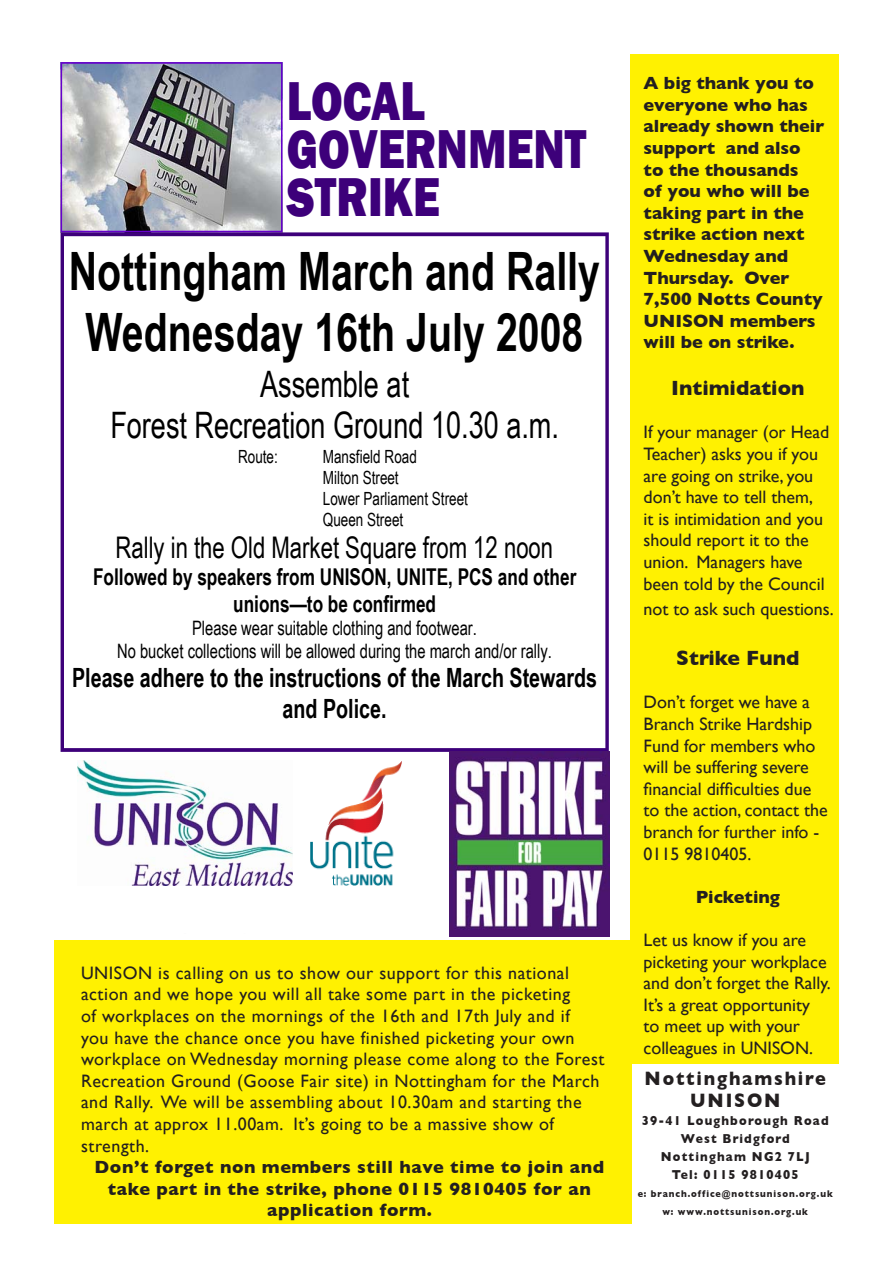
<style>
.page{position:relative;width:893px;height:1263px;background:#fff}
.page>*{position:absolute;margin:0;border:0;box-sizing:border-box;transform-origin:0 0}
.t1{font:800 56.25px/47.8px "Franklin Gothic";color:#3d007a;scale:.81 1}
.t2{font:700 52.95px/60.8px "Arial Narrow";color:#000;text-align:center;scale:.91 1}
.t3{font:36.45px/41.7px "Arial Narrow";color:#000;text-align:center;scale:.91 1}
.t4{font:29.85px "Arial Narrow";color:#000;scale:.91 1}
.t5{font:700 26.55px/30.5px "Arial Narrow";color:#000;text-align:center;scale:.91 1}
.t6{font:700 23.1px/26.5px "Arial Narrow";color:#000;text-align:center;scale:.91 1}
.t7{font:700 21px "Gill Sans";color:#231f20}
.t8{font:19.8px/22.8px "Arial Narrow";color:#000;text-align:center;scale:.91 1}
.t9{font:700 19.8px/21.6px "Gill Sans";letter-spacing:.1em;color:#231f20;text-align:center;scale:.91 1}
.t10{font:18.15px/20.9px "Arial Narrow";color:#000;scale:.91 1}
.t11{font:18px/21.6px "Gill Sans";color:#231f20}
.t12{font:18px "Gill Sans";letter-spacing:.03em;color:#231f20}
.t13{font:700 18px/21.6px "Gill Sans";color:#231f20}
.t14{font:700 18px "Gill Sans";letter-spacing:.03em;color:#231f20}
.t15{font:700 13.2px/18px "Gill Sans";letter-spacing:.1em;color:#231f20;text-align:center;scale:.91 1}
.t16{font:700 9.9px/18px "Gill Sans";letter-spacing:.1em;color:#231f20;text-align:center;scale:.91 1}
</style>
<div class="page">
<img style="left:61px;top:62px;width:222px;height:170px">
<svg style="left:61px;top:232px;width:548px;height:520px"></svg>
<img style="left:450px;top:752px;width:159px;height:184px">
<img style="left:78px;top:760px;width:215px;height:126px">
<img style="left:311px;top:761px;width:91px;height:125px">
<div style="left:54px;top:941px;width:578px;height:283px;background:#fff101"></div>
<div style="left:630px;top:54px;width:209px;height:1010px;background:#fff101"></div>
<p class="t1" style="left:287px;top:77px;width:372px">LOCAL<br>GOVERNMENT<br>STRIKE</p>
<p class="t2" style="left:69px;top:239px;width:585px">Nottingham March and Rally<br>Wednesday 16th July 2008</p>
<p class="t3" style="left:110px;top:362px;width:495px">Assemble at<br>Forest Recreation Ground 10.30 a.m.</p>
<p class="t10" style="left:238px;top:445px;width:45px">Route:</p>
<p class="t10" style="left:323px;top:445px;width:161px">Mansfield Road<br>Milton Street<br>Lower Parliament Street<br>Queen Street</p>
<p class="t4" style="left:115px;top:525px;width:483px">Rally in the Old Market Square from 12 noon</p>
<p class="t6" style="left:93px;top:563px;width:533px">Followed by speakers from UNISON, UNITE, PCS and other unions—to be confirmed</p>
<p class="t8" style="left:117px;top:616px;width:479px">Please wear suitable clothing and footwear.<br>No bucket collections will be allowed during the march and/or rally.</p>
<p class="t5" style="left:72px;top:661px;width:579px">Please adhere to the instructions of the March Stewards and Police.</p>
<p class="t12" style="left:81px;top:962px;width:490px">UNISON is calling on us to show our support for this national</p>
<p class="t12" style="left:81px;top:983px;width:491px">action and we hope you will all take some part in the picketing</p>
<p class="t12" style="left:81px;top:1005px;width:490px">of workplaces on the mornings of the 16th and 17th July and if</p>
<p class="t12" style="left:81px;top:1027px;width:495px">you have the chance once you have finished picketing your own</p>
<p class="t12" style="left:81px;top:1048px;width:525px">workplace on Wednesday morning please come along to the Forest</p>
<p class="t12" style="left:81px;top:1070px;width:520px">Recreation Ground (Goose Fair site) in Nottingham for the March</p>
<p class="t12" style="left:81px;top:1091px;width:502px">and Rally. We will be assembling about 10.30am and starting the</p>
<p class="t12" style="left:81px;top:1113px;width:475px">march at approx 11.00am. It’s going to be a massive show of</p>
<p class="t12" style="left:81px;top:1135px;width:70px">strength.</p>
<p class="t14" style="left:95px;top:1156px;width:511px">Don’t forget non members still have time to join and</p>
<p class="t14" style="left:108px;top:1178px;width:485px">take part in the strike, phone 0115 9810405 for an</p>
<p class="t14" style="left:267px;top:1200px;width:166px">application form.</p>
<p class="t13" style="left:644px;top:72px;width:182px">A big thank you to everyone who has already shown their support and also to the thousands<br>of you who will be taking part in the strike action next<br>Wednesday and<br>Thursday. Over<br>7,500 Notts County<br>UNISON members will be on strike.</p>
<p class="t7" style="left:671px;top:376px;width:135px">Intimidation</p>
<p class="t11" style="left:644px;top:421px;width:187px">If your manager (or Head<br>Teacher) asks you if you are going on strike, you don’t have to tell them,<br>it is intimidation and you should report it to the union. Managers have been told by the Council</p>
<p class="t11" style="left:644px;top:598px;width:192px">not to ask such questions.</p>
<p class="t7" style="left:676px;top:646px;width:125px">Strike Fund</p>
<p class="t11" style="left:644px;top:691px;width:186px">Don’t forget we have a<br>Branch Strike Hardship<br>Fund for members who will be suffering severe financial difficulties due to the action, contact the branch for further info -<br>0115 9810405.</p>
<p class="t13" style="left:696px;top:886px;width:86px">Picketing</p>
<p class="t11" style="left:644px;top:929px;width:189px">Let us know if you are picketing your workplace and don’t forget the Rally.<br>It’s a great opportunity<br>to meet up with your colleagues in UNISON.</p>
<p class="t9" style="left:645px;top:1067px;width:201px">Nottinghamshire<br>UNISON</p>
<p class="t15" style="left:642px;top:1111px;width:207px">39-41 Loughborough Road<br>West Bridgford<br>Nottingham NG2 7LJ<br>Tel: 0115 9810405</p>
<p class="t16" style="left:638px;top:1184px;width:216px">e: branch.office@nottsunison.org.uk w: www.nottsunison.org.uk</p>
</div>
